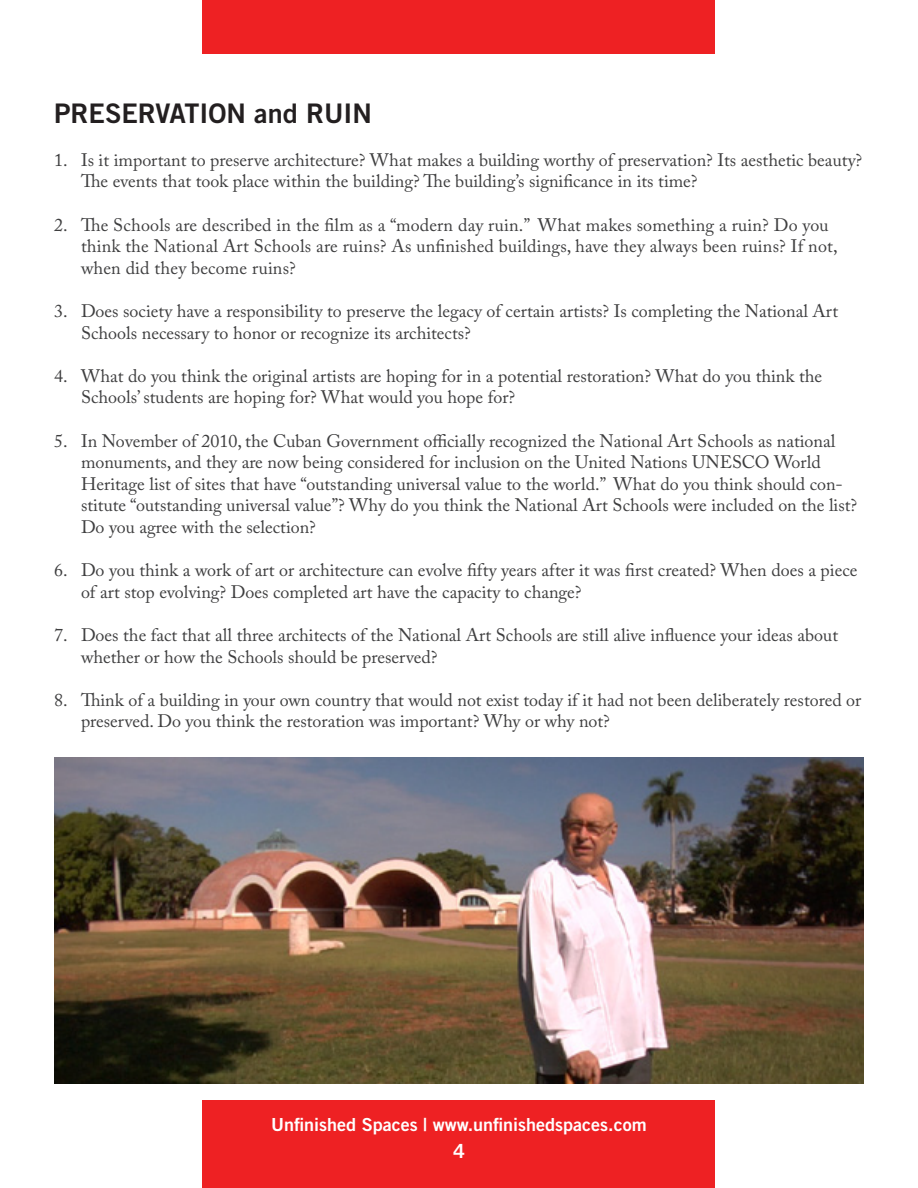
<style>
.page{position:relative;width:918px;height:1188px;background:#fff}
.page>*{position:absolute;margin:0;border:0;box-sizing:border-box;transform-origin:0 0}
.t1{font:27px "Trade Gothic Bold Two";color:#231f20}
.t2{font:19.5px "Trade Gothic Bold Two";color:#fff}
.t3{font:18px/21.6px "Adobe Caslon Pro";color:#3e3e3f}
.t4{font:18px "Trade Gothic Bold Two";color:#fff}
</style>
<div class="page">
<div style="left:202px;top:1100px;width:514px;height:88px;background:#ee2123"></div>
<div style="left:202px;top:0;width:514px;height:54px;background:#ee2123"></div>
<img style="left:54px;top:758px;width:810px;height:326px">
<p class="t1" style="left:54px;top:96px;width:320px">PRESERVATION and RUIN</p>
<p class="t3" style="left:81px;top:149px;width:783px;text-indent:-27px">1. Is it important to preserve architecture? What makes a building worthy of preservation? Its aesthetic beauty?<br>The events that took place within the building? The building’s significance in its time?</p>
<p class="t3" style="left:81px;top:214px;width:758px;text-indent:-27px">2. The Schools are described in the film as a “modern day ruin.” What makes something a ruin? Do you think the National Art Schools are ruins? As unfinished buildings, have they always been ruins? If not, when did they become ruins?</p>
<p class="t3" style="left:81px;top:300px;width:759px;text-indent:-27px">3. Does society have a responsibility to preserve the legacy of certain artists? Is completing the National Art<br>Schools necessary to honor or recognize its architects?</p>
<p class="t3" style="left:81px;top:365px;width:743px;text-indent:-27px">4. What do you think the original artists are hoping for in a potential restoration? What do you think the<br>Schools’ students are hoping for? What would you hope for?</p>
<p class="t3" style="left:81px;top:430px;width:778px;text-indent:-27px">5. In November of 2010, the Cuban Government officially recognized the National Art Schools as national monuments, and they are now being considered for inclusion on the United Nations UNESCO World Heritage list of sites that have “outstanding universal value to the world.” What do you think should con&shy;stitute “outstanding universal value”? Why do you think the National Art Schools were included on the list?<br>Do you agree with the selection?</p>
<p class="t3" style="left:81px;top:559px;width:778px;text-indent:-27px">6. Do you think a work of art or architecture can evolve fifty years after it was first created? When does a piece of art stop evolving? Does completed art have the capacity to change?</p>
<p class="t3" style="left:81px;top:624px;width:759px;text-indent:-27px">7. Does the fact that all three architects of the National Art Schools are still alive influence your ideas about whether or how the Schools should be preserved?</p>
<p class="t3" style="left:81px;top:689px;width:782px;text-indent:-27px">8. Think of a building in your own country that would not exist today if it had not been deliberately restored or preserved. Do you think the restoration was important? Why or why not?</p>
<p class="t4" style="left:271px;top:1114px;width:377px">Unfinished Spaces | www.unfinishedspaces.com</p>
<p class="t2" style="left:453px;top:1139px;width:13px">4</p>
</div>
